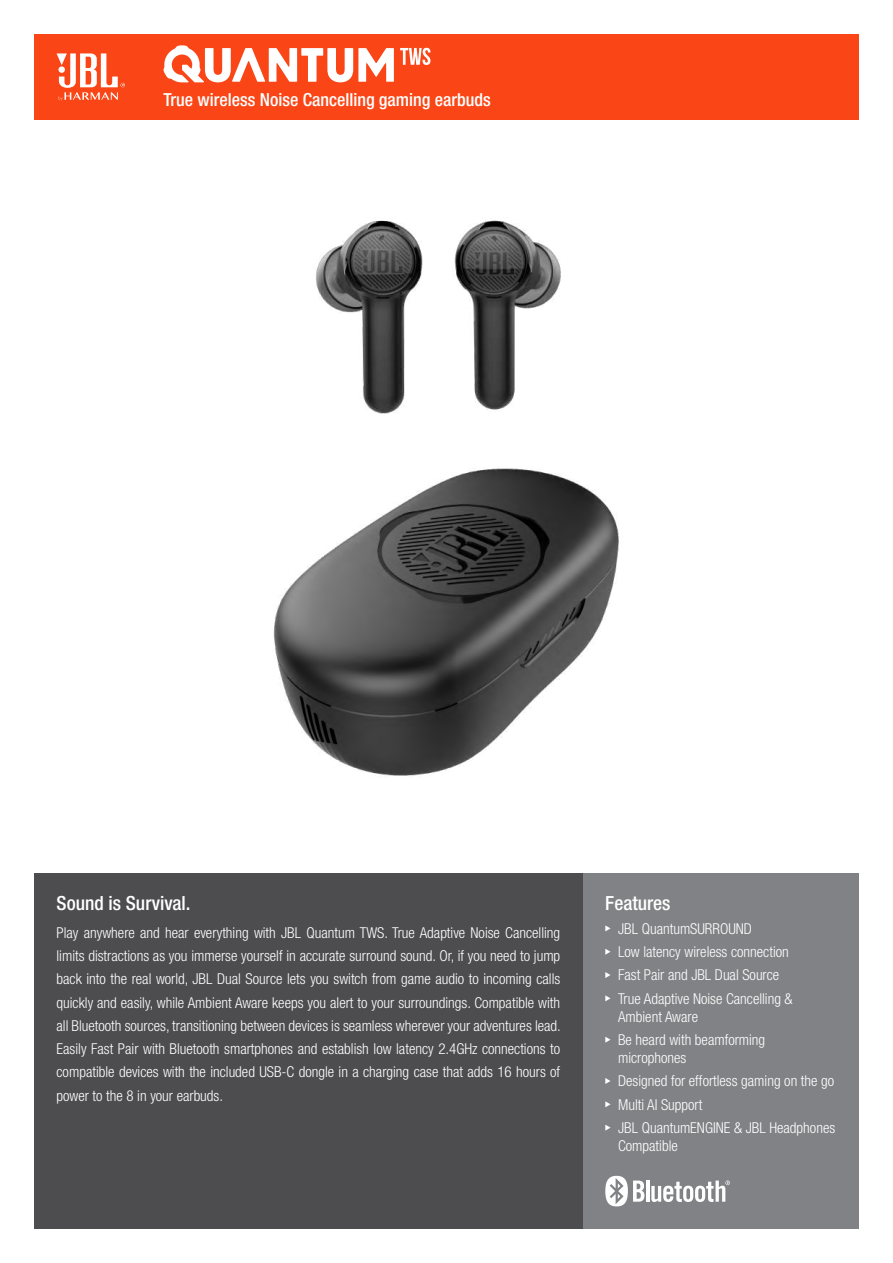
<style>
.page{position:relative;width:893px;height:1263px;background:#fff}
.page>*{position:absolute;margin:0;border:0;box-sizing:border-box;transform-origin:0 0}
.t1{font:500 condensed 19.5px "Helvetica Neue LT Pro";color:#fff}
.t2{font:500 condensed 18px "Helvetica Neue LT Pro";color:#fff}
.t3{font:300 condensed 15px/23.2px "Helvetica Neue LT Pro";color:#fff}
</style>
<div class="page">
<div style="left:34px;top:34px;width:825px;height:85px;background:#fa4616"></div>
<svg style="left:57px;top:53px;width:68px;height:48px"></svg>
<div style="left:583px;top:874px;width:276px;height:355px;background:#808285"></div>
<svg style="left:605px;top:925px;width:5px;height:6px"></svg>
<svg style="left:605px;top:949px;width:5px;height:6px"></svg>
<svg style="left:605px;top:972px;width:5px;height:6px"></svg>
<svg style="left:605px;top:995px;width:5px;height:6px"></svg>
<svg style="left:605px;top:1037px;width:5px;height:6px"></svg>
<svg style="left:605px;top:1078px;width:5px;height:6px"></svg>
<svg style="left:605px;top:1101px;width:5px;height:6px"></svg>
<svg style="left:605px;top:1124px;width:5px;height:7px"></svg>
<div style="left:34px;top:874px;width:549px;height:355px;background:#4d4d4f"></div>
<svg style="left:605px;top:1176px;width:39px;height:30px"></svg>
<hr style="left:646px;top:1180px;width:3px;height:22px;background:#fff">
<svg style="left:651px;top:1180px;width:79px;height:22px"></svg>
<svg style="left:163px;top:45px;width:231px;height:37px"></svg>
<svg style="left:400px;top:48px;width:30px;height:17px"></svg>
<img style="left:273px;top:468px;width:346px;height:309px">
<img style="left:316px;top:220px;width:245px;height:194px">
<p class="t2" style="left:163px;top:89px;width:329px">True wireless Noise Cancelling gaming earbuds</p>
<h1 class="t1" style="left:57px;top:892px;width:136px">Sound is Survival.</h1>
<p class="t3" style="left:57px;top:921px;width:506px;text-align:justify">Play anywhere and hear everything with JBL Quantum TWS. True Adaptive Noise Cancelling limits distractions as you immerse yourself in accurate surround sound. Or, if you need to jump back into the real world, JBL Dual Source lets you switch from game audio to incoming calls quickly and easily, while Ambient Aware keeps you alert to your surroundings. Compatible with all Bluetooth sources, transitioning between devices is seamless wherever your adventures lead.<br>Easily Fast Pair with Bluetooth smartphones and establish low latency 2.4GHz connections to compatible devices with the included USB-C dongle in a charging case that adds 16 hours of power to the 8 in your earbuds.</p>
<h1 class="t1" style="left:605px;top:892px;width:67px">Features</h1>
<p class="t3" style="left:618px;top:917px;width:176px">JBL QuantumSURROUND<br>Low latency wireless connection<br>Fast Pair and JBL Dual Source<br>True Adaptive Noise Cancelling &amp;</p>
<p class="t3" style="left:618px;top:1004px;width:149px">Ambient Aware<br>Be heard with beamforming</p>
<p class="t3" style="left:618px;top:1046px;width:219px">microphones<br>Designed for effortless gaming on the go<br>Multi AI Support<br>JBL QuantumENGINE &amp; JBL Headphones</p>
<p class="t3" style="left:618px;top:1134px;width:61px">Compatible</p>
</div>
